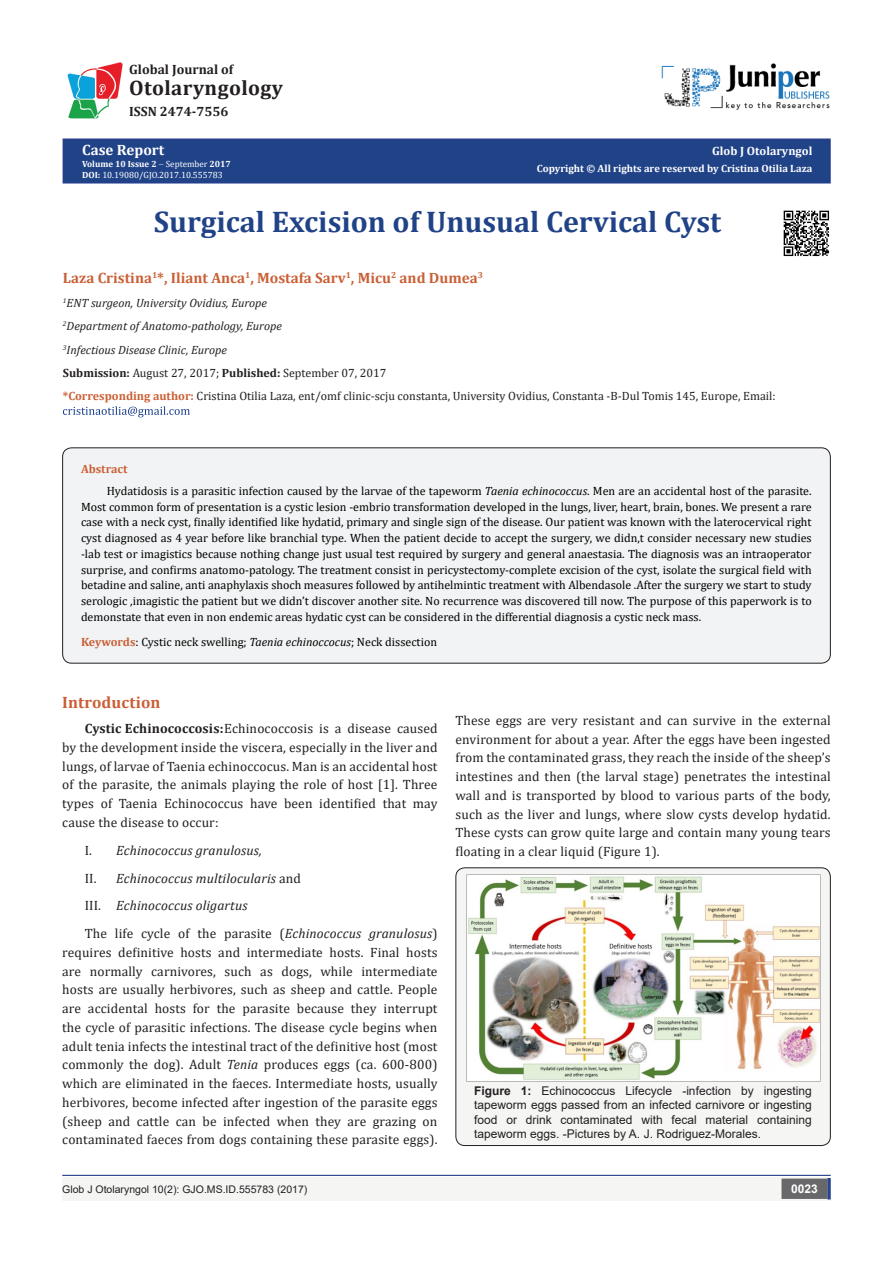
<style>
.page{position:relative;width:893px;height:1263px;background:#fff}
.page>*{position:absolute;margin:0;border:0;box-sizing:border-box;transform-origin:0 0}
.t1{font:700 30px "Cambria";color:#204287}
.t2{font:700 21px "Cambria";letter-spacing:.02em;color:#231f20}
.No_Spacing{font:700 16.5px "Cambria";letter-spacing:.01em;color:#ca5f37}
.t3{font:700 15px "Cambria";color:#ca6035}
.t4{font:700 15px "Cambria";color:#fff}
.No_Spacing-2{font:13.5px/18.8px "Cambria";letter-spacing:.01em;color:#231f20;text-align:justify}
.No_Spacing-3{font:italic 13.5px "Cambria";letter-spacing:.01em;color:#231f20}
.t5{font:700 13.5px "Cambria";color:#231f20}
.t6{font:12px/15.8px "Cambria";color:#000;text-align:justify}
.t7{font:12px/14.4px "Arial";color:#231f20;text-align:justify}
.t8{font:12px "Cambria";color:#231f20}
.t9{font:italic 12px "Cambria";color:#231f20}
.t10{font:700 12px "Cambria";color:#fff}
.t11{font:700 12px "Cambria";color:#ca6035}
.t12{font:700 12px "Arial";color:#fff}
.t13{font:700 10.5px "Cambria";color:#fff}
.t14{font:10.5px "Arial";color:#231f20}
.t15{font:9px "Cambria";color:#fff}
.t16{font:700 9px "Cambria";color:#fff}
.s1{font-weight:400}
.s2{font-weight:700}
.s3{font-weight:700;color:#ca6035}
.s4{font-style:italic}
.s5{font-weight:700;color:#ca5f37}
.s6{font-style:normal}
</style>
<div class="page">
<div style="left:63px;top:139px;width:767px;height:44px;background:#204287"></div>
<div style="left:63px;top:138px;width:768px;height:45px;border:2px solid #253f8e"></div>
<svg style="left:63px;top:406px;width:127px;height:11px"></svg>
<div style="left:62px;top:1177px;width:494px;height:24px;background:#f5f5f4"></div>
<div style="left:510px;top:1177px;width:321px;height:24px;background:#f5f5f4"></div>
<div style="left:782px;top:1179px;width:45px;height:19px;background:#68676a"></div>
<div style="left:781px;top:1178px;width:46px;height:21px;border:2px solid #68676a"></div>
<svg style="left:827px;top:1178px;width:4px;height:21px"></svg>
<img style="left:662px;top:63px;width:168px;height:47px">
<img style="left:67px;top:62px;width:56px;height:58px">
<hr style="left:62px;top:1175px;width:769px;height:1px;background:#253f8e">
<div style="left:63px;top:448px;width:767px;height:215px;background:#f2f3f4;border-radius:9px"></div>
<div style="left:62px;top:447px;width:769px;height:216px;border:1px solid #231f20;border-radius:9px"></div>
<div style="left:456px;top:868px;width:374px;height:277px;background:#f5f5f4;border-radius:9px"></div>
<div style="left:455px;top:867px;width:376px;height:279px;border:1px solid #231f20;border-radius:9px"></div>
<img style="left:467px;top:875px;width:353px;height:206px">
<img style="left:783px;top:210px;width:47px;height:47px">
<p class="t5" style="left:129px;top:60px;width:105px">Global Journal of</p>
<p class="t2" style="left:129px;top:73px;width:155px">Otolaryngology</p>
<p class="t5" style="left:129px;top:102px;width:101px">ISSN 2474-7556</p>
<p class="t4" style="left:82px;top:139px;width:84px">Case Report</p>
<p class="t16" style="left:82px;top:157px;width:150px">Volume 10 Issue 2 <span class="s1">September</span> 2017</p>
<p class="t15" style="left:82px;top:169px;width:142px"><span class="s2">DOI:</span> 10.19080/GJO.2017.10.555783</p>
<p class="t10" style="left:712px;top:142px;width:102px">Glob J Otolaryngol</p>
<p class="t13" style="left:537px;top:161px;width:277px">Copyright © All rights are reserved by Cristina Otilia Laza</p>
<p class="t1" style="left:154px;top:201px;width:569px">Surgical Excision of Unusual Cervical Cyst</p>
<p class="t3" style="left:63px;top:268px;width:422px">Laza Cristina<sup>1</sup>*, Iliant Anca<sup>1</sup>, Mostafa Sarv<sup>1</sup>, Micu<sup>2</sup> and Dumea<sup>3</sup></p>
<p class="t9" style="left:63px;top:294px;width:206px"><sup>1</sup>ENT surgeon, University Ovidius, Europe</p>
<p class="t9" style="left:63px;top:318px;width:220px"><sup>2</sup>Department of Anatomo-pathology, Europe</p>
<p class="t9" style="left:63px;top:341px;width:165px"><sup>3</sup>Infectious Disease Clinic, Europe</p>
<p class="t8" style="left:63px;top:366px;width:325px"><span class="s2">Submission:</span> August 27, 2017; <span class="s2">Published:</span> September 07, 2017</p>
<p class="t8" style="left:63px;top:389px;width:714px"><span class="s3">*Corresponding author:</span> Cristina Otilia Laza, ent/omf clinic-scju constanta, University Ovidius, Constanta -B-Dul Tomis 145, Europe, Email:</p>
<p class="t11" style="left:81px;top:461px;width:48px">Abstract</p>
<p class="t6" style="left:81px;top:483px;width:732px;text-indent:26px">Hydatidosis is a parasitic infection caused by the larvae of the tapeworm <span class="s4">Taenia echinococcus</span>. Men are an accidental host of the parasite.<br>Most common form of presentation is a cystic lesion -embrio transformation developed in the lungs, liver, heart, brain, bones. We present a rare case with a neck cyst, finally identified like hydatid, primary and single sign of the disease. Our patient was known with the laterocervical right cyst diagnosed as 4 year before like branchial type. When the patient decide to accept the surgery, we didn,t consider necessary new studies -lab test or imagistics because nothing change just usual test required by surgery and general anaestasia. The diagnosis was an intraoperator surprise, and confirms anatomo-patology. The treatment consist in pericystectomy-complete excision of the cyst, isolate the surgical field with betadine and saline, anti anaphylaxis shoch measures followed by antihelmintic treatment with Albendasole .After the surgery we start to study serologic ,imagistic the patient but we didn’t discover another site. No recurrence was discovered till now. The purpose of this paperwork is to demonstate that even in non endemic areas hydatic cyst can be considered in the differential diagnosis a cystic neck mass.</p>
<p class="t6" style="left:81px;top:634px;width:358px"><span class="s5">Keywords</span>: Cystic neck swelling; <span class="s4">Taenia echinoccocus</span>; Neck dissection</p>
<p class="No_Spacing" style="left:62px;top:691px;width:100px">Introduction</p>
<p class="No_Spacing-2" style="left:62px;top:719px;width:377px;text-indent:22px"><span class="s2">Cystic Echinococcosis:</span>Echinococcosis is a disease caused by the development inside the viscera, especially in the liver and lungs, of larvae of Taenia echinoccocus. Man is an accidental host of the parasite, the animals playing the role of host [1]. Three types of Taenia Echinococcus have been identified that may cause the disease to occur:</p>
<p class="No_Spacing-3" style="left:85px;top:841px;width:178px"><span class="s6">I.</span> Echinococcus granulosus,</p>
<p class="No_Spacing-3" style="left:85px;top:868px;width:218px"><span class="s6">II.</span> Echinococcus multilocularis <span class="s6">and</span></p>
<p class="No_Spacing-3" style="left:85px;top:896px;width:164px"><span class="s6">III.</span> Echinococcus oligartus</p>
<p class="No_Spacing-2" style="left:62px;top:924px;width:377px;text-indent:22px">The life cycle of the parasite (<span class="s4">Echinococcus granulosus</span>) requires definitive hosts and intermediate hosts. Final hosts are normally carnivores, such as dogs, while intermediate hosts are usually herbivores, such as sheep and cattle. People are accidental hosts for the parasite because they interrupt the cycle of parasitic infections. The disease cycle begins when adult tenia infects the intestinal tract of the definitive host (most commonly the dog). Adult <span class="s4">Tenia</span> produces eggs (ca. 600-800) which are eliminated in the faeces. Intermediate hosts, usually herbivores, become infected after ingestion of the parasite eggs (sheep and cattle can be infected when they are grazing on contaminated faeces from dogs containing these parasite eggs).</p>
<p class="No_Spacing-2" style="left:455px;top:711px;width:377px">These eggs are very resistant and can survive in the external environment for about a year. After the eggs have been ingested from the contaminated grass, they reach the inside of the sheep’s intestines and then (the larval stage) penetrates the intestinal wall and is transported by blood to various parts of the body, such as the liver and lungs, where slow cysts develop hydatid.<br>These cysts can grow quite large and contain many young tears floating in a clear liquid (Figure 1).</p>
<p class="t7" style="left:474px;top:1083px;width:339px"><span class="s2">Figure 1:</span> Echinococcus Lifecycle -infection by ingesting tapeworm eggs passed from an infected carnivore or ingesting food or drink contaminated with fecal material containing tapeworm eggs. -Pictures by A. J. Rodriguez-Morales.</p>
<p class="t14" style="left:62px;top:1182px;width:247px">Glob J Otolaryngol 10(2): GJO.MS.ID.555783 (2017)</p>
<p class="t12" style="left:791px;top:1180px;width:28px">0023</p>
</div>
